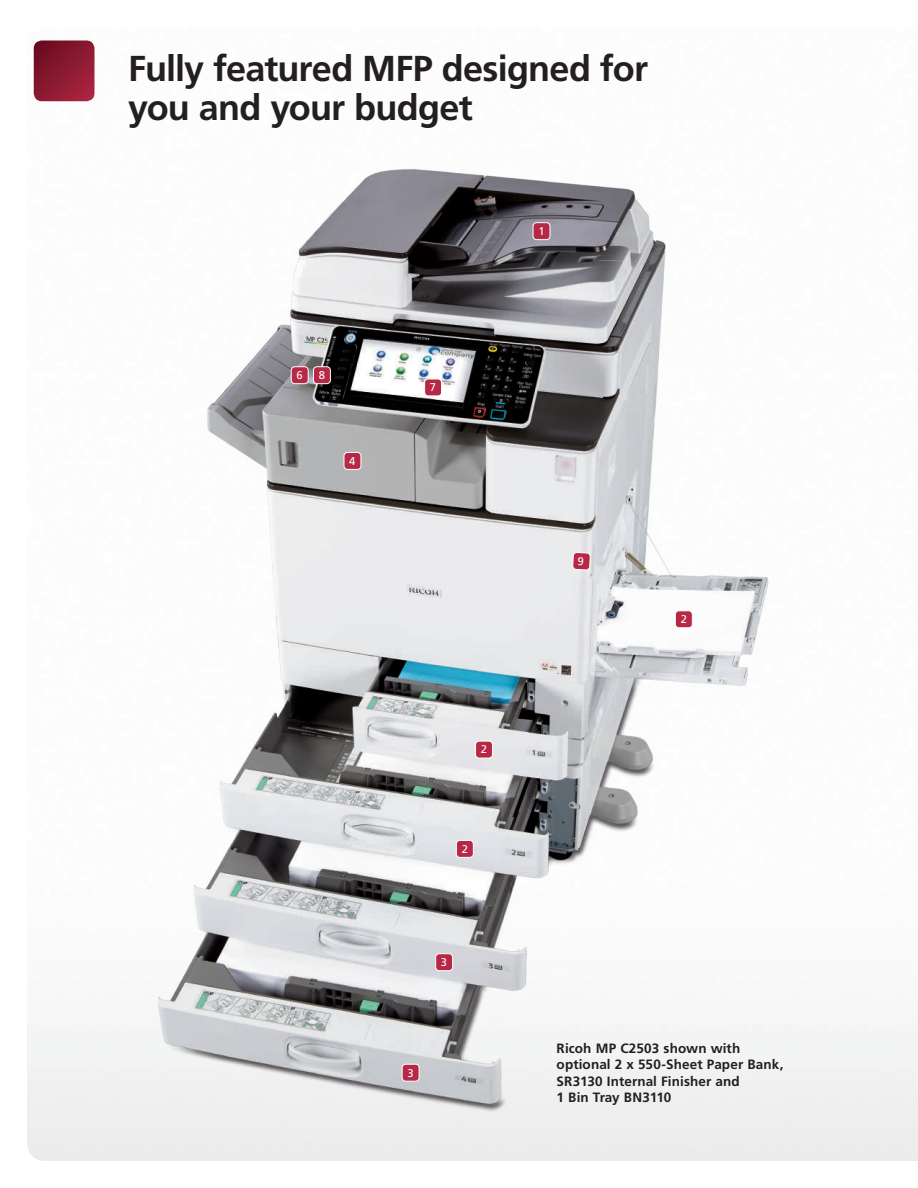
<style>
.page{position:relative;width:918px;height:1188px;background:#fff}
.page>*{position:absolute;margin:0;border:0;box-sizing:border-box;transform-origin:0 0}
.t1{font:700 36px/39px "Frutiger LT Std";letter-spacing:-.02em;color:#231f20}
.t2{font:700 13.5px/16.5px "Frutiger LT Std";letter-spacing:.01em;color:#231f20}
.t3{font:11.25px "Frutiger LT Std";color:#fff}
</style>
<div class="page">
<img style="left:27px;top:42px;width:891px;height:1119px">
<img style="left:131px;top:106px;width:688px;height:1033px">
<svg style="left:34px;top:40px;width:60px;height:61px;background:#8a1a31"></svg>
<div style="left:533px;top:223px;width:17px;height:17px;background:#b62846;border-radius:4px"></div>
<div style="left:533px;top:222px;width:17px;height:18px;border:1px solid #fff;border-radius:4px"></div>
<div style="left:425px;top:379px;width:17px;height:17px;background:#b62846;border-radius:4px"></div>
<div style="left:424px;top:379px;width:18px;height:17px;border:1px solid #fff;border-radius:4px"></div>
<div style="left:436px;top:954px;width:17px;height:17px;background:#b62846;border-radius:4px"></div>
<div style="left:435px;top:953px;width:18px;height:18px;border:1px solid #fff;border-radius:4px"></div>
<div style="left:344px;top:452px;width:17px;height:17px;background:#b62846;border-radius:4px"></div>
<div style="left:344px;top:452px;width:17px;height:18px;border:1px solid #fff;border-radius:4px"></div>
<div style="left:476px;top:741px;width:16px;height:17px;background:#b62846;border-radius:4px"></div>
<div style="left:475px;top:741px;width:18px;height:17px;border:1px solid #fff;border-radius:4px"></div>
<div style="left:456px;top:840px;width:17px;height:17px;background:#b62846;border-radius:4px"></div>
<div style="left:456px;top:840px;width:18px;height:18px;border:1px solid #fff;border-radius:4px"></div>
<div style="left:402px;top:1064px;width:17px;height:17px;background:#b62846;border-radius:4px"></div>
<div style="left:402px;top:1064px;width:17px;height:18px;border:1px solid #fff;border-radius:4px"></div>
<div style="left:675px;top:611px;width:17px;height:17px;background:#b62846;border-radius:4px"></div>
<div style="left:675px;top:610px;width:18px;height:18px;border:1px solid #fff;border-radius:4px"></div>
<div style="left:291px;top:367px;width:17px;height:17px;background:#b62846;border-radius:4px"></div>
<div style="left:291px;top:366px;width:18px;height:18px;border:1px solid #fff;border-radius:4px"></div>
<div style="left:313px;top:367px;width:17px;height:17px;background:#b62846;border-radius:4px"></div>
<div style="left:313px;top:366px;width:18px;height:18px;border:1px solid #fff;border-radius:4px"></div>
<svg style="left:572px;top:552px;width:19px;height:44px"></svg>
<h1 class="t1" style="left:128px;top:49px;width:521px">Fully featured MFP designed for you and your budget</h1>
<p class="t3" style="left:297px;top:369px;width:8px">6</p>
<p class="t3" style="left:319px;top:369px;width:8px">8</p>
<p class="t3" style="left:349px;top:454px;width:8px">4</p>
<p class="t3" style="left:430px;top:381px;width:8px">7</p>
<p class="t3" style="left:538px;top:225px;width:8px">1</p>
<p class="t3" style="left:481px;top:743px;width:8px">2</p>
<p class="t3" style="left:462px;top:842px;width:8px">2</p>
<p class="t3" style="left:441px;top:956px;width:8px">3</p>
<p class="t3" style="left:407px;top:1066px;width:8px">3</p>
<p class="t3" style="left:681px;top:613px;width:8px">2</p>
<p class="t2" style="left:557px;top:1040px;width:228px">Ricoh MP C2503 shown with optional 2 x 550-Sheet Paper Bank,<br>SR3130 Internal Finisher and<br>1 Bin Tray BN3110</p>
</div>
